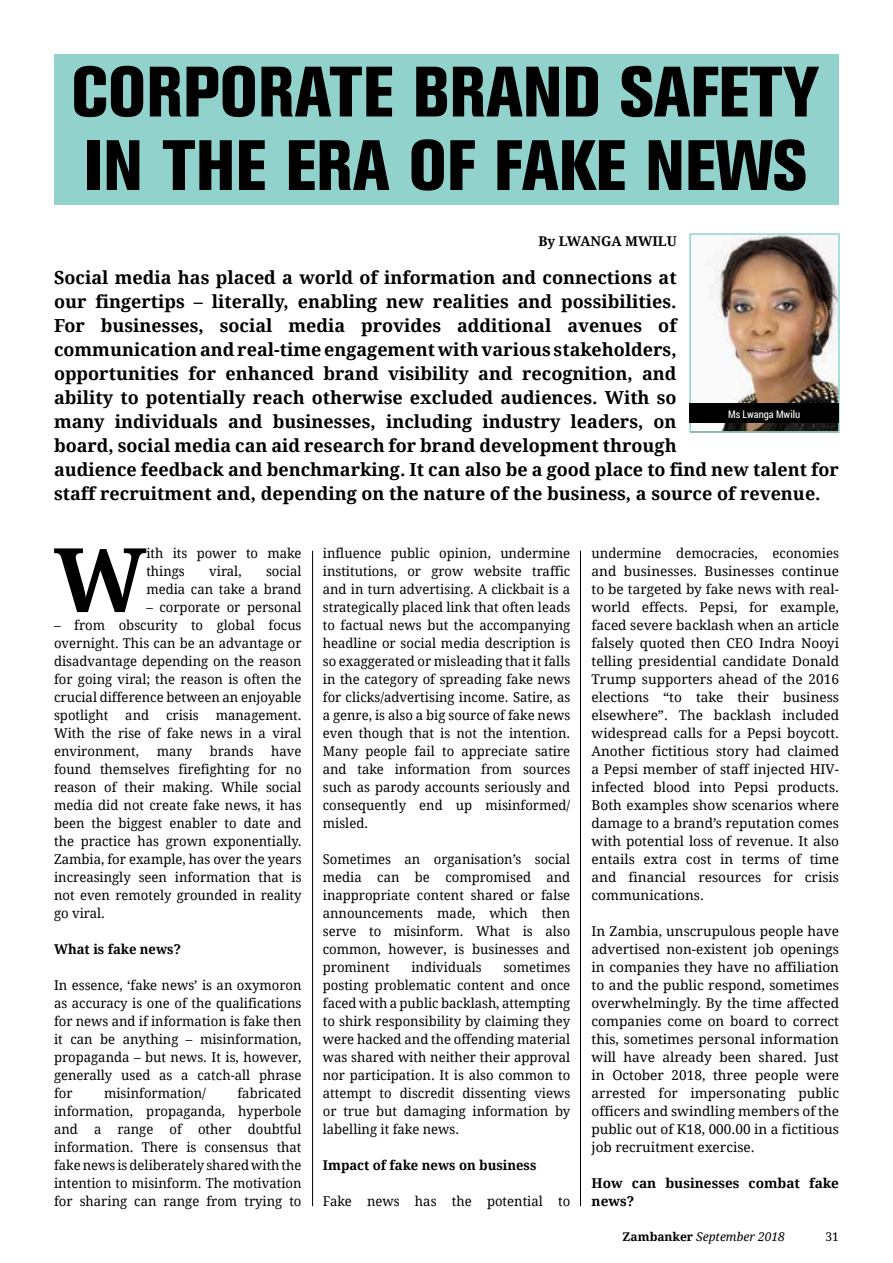
<style>
.page{position:relative;width:893px;height:1263px;background:#fff}
.page>*{position:absolute;margin:0;border:0;box-sizing:border-box;transform-origin:0 0}
.t1{font:700 89.1px "Droid Serif";color:#000}
.t2{font:70.5px/73.5px "Akzidenz Grotesk BQ X Bd Cnd Alt";color:#000}
.t3{font:700 18px/24px "Droid Serif";color:#000}
.t4{font:13.5px/18px "Droid Serif";color:#000;text-align:justify}
.t5{font:700 13.5px/18px "Droid Serif";color:#000}
.t6{font:italic 12px "Droid Serif";color:#000}
.t7{font:12px "Droid Serif";color:#000}
.t8{font:10.5px "Roboto Condensed";color:#fff}
.s1{font-weight:700;font-style:normal}
</style>
<div class="page">
<div style="left:54px;top:54px;width:785px;height:150px;background:#91d3cc"></div>
<img style="left:714px;top:236px;width:123px;height:194px">
<div style="left:689px;top:233px;width:151px;height:200px;border:2px solid #91d3cc"></div>
<div style="left:689px;top:403px;width:150px;height:20px;background:#000"></div>
<hr style="left:312px;top:551px;width:1px;height:655px;background:#000">
<hr style="left:580px;top:551px;width:1px;height:655px;background:#000">
<h2 class="t2" style="left:71px;top:56px;width:750px">CORPORATE BRAND SAFETY<br>IN THE ERA OF FAKE NEWS</h2>
<p class="t5" style="left:539px;top:232px;width:140px">By LWANGA MWILU</p>
<p class="t3" style="left:54px;top:266px;width:786px">Social media has placed a world of information and connections at<br>our fingertips – literally, enabling new realities and possibilities.<br>For businesses, social media provides additional avenues of<br>communication and real-time engagement with various stakeholders,<br>opportunities for enhanced brand visibility and recognition, and<br>ability to potentially reach otherwise excluded audiences. With so<br>many individuals and businesses, including industry leaders, on<br>board, social media can aid research for brand development through<br>audience feedback and benchmarking. It can also be a good place to find new talent for staff recruitment and, depending on the nature of the business, a source of revenue.</p>
<p class="t8" style="left:728px;top:407px;width:74px">Ms Lwanga Mwilu</p>
<h1 class="t1" style="left:54px;top:529px;width:94px">W</h1>
<p class="t4" style="left:146px;top:544px;width:157px">ith its power to make things</p>
<p class="t4" style="left:146px;top:562px;width:157px;text-align:right">social<br>media can take a brand</p>
<p class="t4" style="left:146px;top:598px;width:157px">– corporate or personal</p>
<p class="t4" style="left:54px;top:616px;width:249px">– from obscurity to global focus overnight. This can be an advantage or disadvantage depending on the reason for going viral; the reason is often the crucial difference between an enjoyable spotlight</p>
<p class="t4" style="left:209px;top:562px;width:34px">viral,</p>
<p class="t4" style="left:125px;top:706px;width:25px">and</p>
<p class="t4" style="left:166px;top:706px;width:34px">crisis</p>
<p class="t4" style="left:54px;top:706px;width:249px;text-indent:162px">management.<br>With the rise of fake news in a viral environment,</p>
<p class="t4" style="left:54px;top:742px;width:249px;text-indent:217px">have found themselves firefighting for no reason of their making. While social media did not create fake news, it has been the biggest enabler to date and the practice has grown exponentially.<br>Zambia, for example, has over the years increasingly seen information that is not even remotely grounded in reality go viral.</p>
<p class="t5" style="left:54px;top:940px;width:128px">What is fake news?</p>
<p class="t4" style="left:54px;top:976px;width:249px">In essence, ‘fake news’ is an oxymoron as accuracy is one of the qualifications for news and if information is fake then it can be anything – misinformation, propaganda – but news. It is, however, generally used as a catch-all phrase for</p>
<p class="t4" style="left:157px;top:742px;width:37px">many</p>
<p class="t4" style="left:210px;top:742px;width:45px">brands</p>
<p class="t4" style="left:54px;top:1084px;width:249px;text-indent:183px">fabricated information, propaganda, hyperbole and a range of other doubtful information. There is consensus that fake news is deliberately shared with the intention to misinform. The motivation for sharing can range from trying to</p>
<p class="t4" style="left:104px;top:1084px;width:103px">misinformation/</p>
<p class="t4" style="left:323px;top:544px;width:249px">influence public opinion, undermine institutions, or grow website traffic and in turn advertising. A clickbait is a strategically placed link that often leads to factual news but the accompanying headline or social media description is so exaggerated or misleading that it falls in the category of spreading fake news for clicks/advertising income. Satire, as a genre, is also a big source of fake news even though that is not the intention.<br>Many people fail to appreciate satire and take information from sources such as parody accounts seriously and consequently end up misinformed/ misled.</p>
<p class="t4" style="left:323px;top:850px;width:249px">Sometimes an organisation’s social media can be compromised and inappropriate content shared or false announcements made, which then serve to misinform. What is also common, however, is businesses and prominent</p>
<p class="t4" style="left:323px;top:958px;width:249px;text-indent:181px">sometimes posting problematic content and once faced with a public backlash, attempting to shirk responsibility by claiming they were hacked and the offending material was shared with neither their approval nor participation. It is also common to attempt to discredit dissenting views or true but damaging information by labelling it fake news.</p>
<p class="t5" style="left:323px;top:1156px;width:215px">Impact of fake news on business</p>
<p class="t4" style="left:323px;top:1192px;width:249px">Fake news has the potential to</p>
<p class="t4" style="left:411px;top:958px;width:72px">individuals</p>
<p class="t4" style="left:592px;top:544px;width:249px">undermine democracies, economies and businesses. Businesses continue to be targeted by fake news with real&shy;world effects. Pepsi, for example, faced severe backlash when an article falsely quoted then CEO Indra Nooyi telling presidential candidate Donald Trump supporters ahead of the 2016 elections “to take their business elsewhere”. The backlash included widespread calls for a Pepsi boycott.<br>Another fictitious story had claimed a Pepsi member of staff injected HIV&shy;infected blood into Pepsi products.<br>Both examples show scenarios where damage to a brand’s reputation comes with potential loss of revenue. It also entails extra cost in terms of time and financial resources for crisis communications.</p>
<p class="t4" style="left:592px;top:922px;width:249px">In Zambia, unscrupulous people have advertised non-existent job openings in companies they have no affiliation to and the public respond, sometimes overwhelmingly. By the time affected companies come on board to correct this, sometimes personal information will have already been shared. Just in October 2018, three people were arrested for impersonating public officers and swindling members of the public out of K18, 000.00 in a fictitious job recruitment exercise.</p>
<p class="t5" style="left:592px;top:1174px;width:249px">How can businesses combat fake news?</p>
<p class="t6" style="left:623px;top:1229px;width:164px"><span class="s1">Zambanker</span> September 2018</p>
<p class="t7" style="left:825px;top:1229px;width:15px">31</p>
</div>
